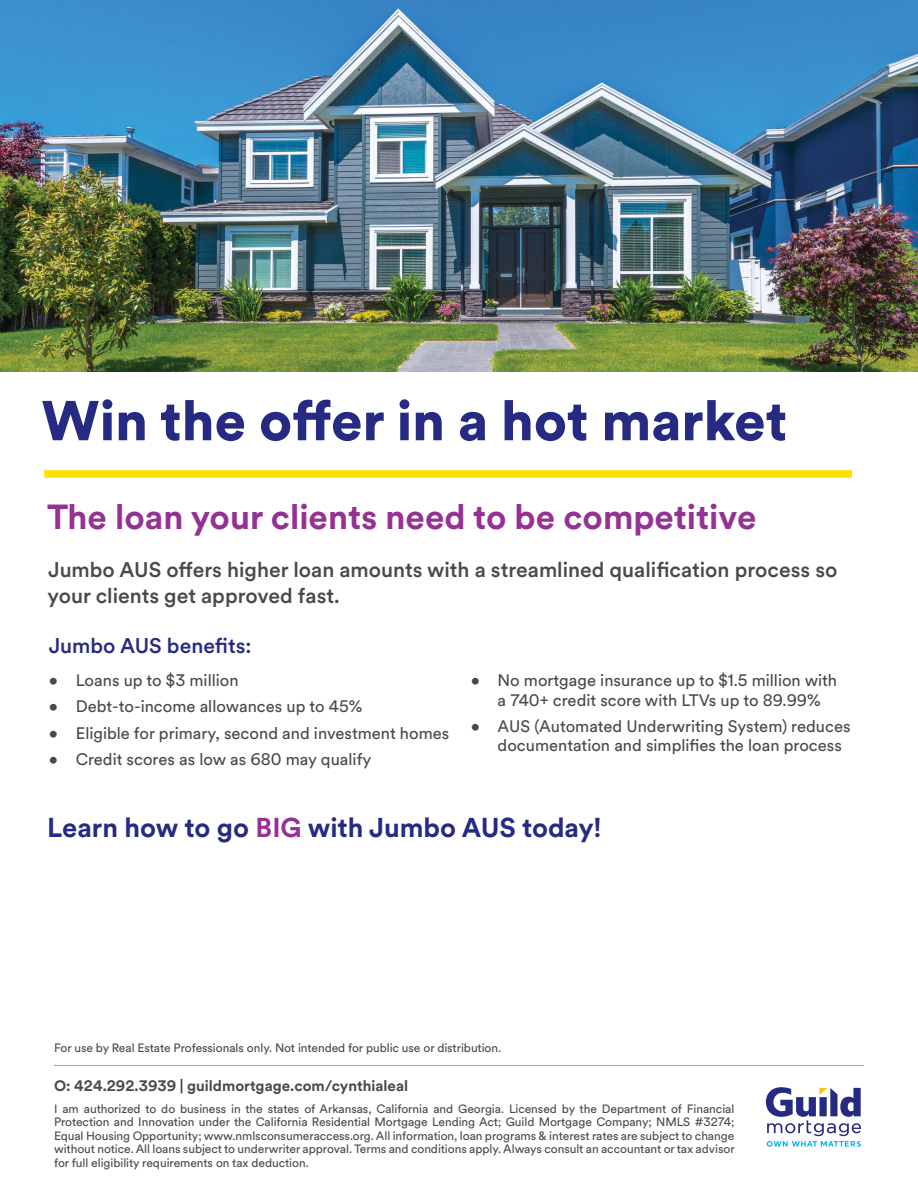
<style>
.page{position:relative;width:918px;height:1188px;background:#fff}
.page>*{position:absolute;margin:0;border:0;box-sizing:border-box;transform-origin:0 0}
.t1{font:900 55.5px "Guild Circular";color:#262a82}
.t2{font:700 34.5px "Guild Circular";color:#953192}
.t3{font:700 27px "Guild Circular";color:#262a82}
.t4{font:500 21px/25.5px "Guild Circular";color:#4a494a}
.t5{font:500 21px "Guild Circular";color:#262a82}
.t6{font:16.5px/19.5px "Guild Circular";color:#4a494a}
.t7{font:700 15px "Guild Circular";color:#4a494a}
.t8{font:12px/13.5px "Guild Circular";letter-spacing:-.005em;color:#4a494a;text-align:justify}
.s1{color:#953192}
</style>
<div class="page">
<img style="left:0;top:0;width:918px;height:372px">
<div style="left:44px;top:470px;width:808px;height:8px;background:#ffdf00"></div>
<svg style="left:766px;top:1087px;width:95px;height:60px"></svg>
<hr style="left:54px;top:1065px;width:810px;height:1px;background:#a4a4a4">
<h1 class="t1" style="left:41px;top:382px;width:748px">Win the offer in a hot market</h1>
<h2 class="t2" style="left:47px;top:493px;width:711px">The loan your clients need to be competitive</h2>
<h3 class="t4" style="left:48px;top:556px;width:791px">Jumbo AUS offers higher loan amounts with a streamlined qualification process so your clients get approved fast.</h3>
<h3 class="t5" style="left:49px;top:632px;width:204px">Jumbo AUS benefits:</h3>
<h3 class="t6" style="left:49px;top:670px;width:191px">• Loans up to $3 million</h3>
<h3 class="t6" style="left:49px;top:696px;width:315px">• Debt-to-income allowances up to 45%</h3>
<h3 class="t6" style="left:49px;top:722px;width:402px">• Eligible for primary, second and investment homes</h3>
<h3 class="t6" style="left:49px;top:749px;width:324px">• Credit scores as low as 680 may qualify</h3>
<h3 class="t6" style="left:498px;top:670px;width:341px;text-indent:-27px">• No mortgage insurance up to $1.5 million with a 740+ credit score with LTVs up to 89.99%</h3>
<h3 class="t6" style="left:498px;top:716px;width:354px;text-indent:-27px">• AUS (Automated Underwriting System) reduces documentation and simplifies the loan process</h3>
<h3 class="t3" style="left:47px;top:809px;width:556px">Learn how to go <span class="s1">BIG</span> with Jumbo AUS today!</h3>
<p class="t8" style="left:54px;top:1041px;width:449px">For use by Real Estate Professionals only. Not intended for public use or distribution.</p>
<p class="t7" style="left:54px;top:1075px;width:356px">O: 424.292.3939 | guildmortgage.com/cynthialeal</p>
<p class="t8" style="left:54px;top:1101px;width:682px">I am authorized to do business in the states of Arkansas, California and Georgia. Licensed by the Department of Financial Protection and Innovation under the California Residential Mortgage Lending Act; Guild Mortgage Company; NMLS #3274; Equal Housing Opportunity; www.nmlsconsumeraccess.org. All information, loan programs &amp; interest rates are subject to change without notice. All loans subject to underwriter approval. Terms and conditions apply. Always consult an accountant or tax advisor for full eligibility requirements on tax deduction.</p>
</div>
